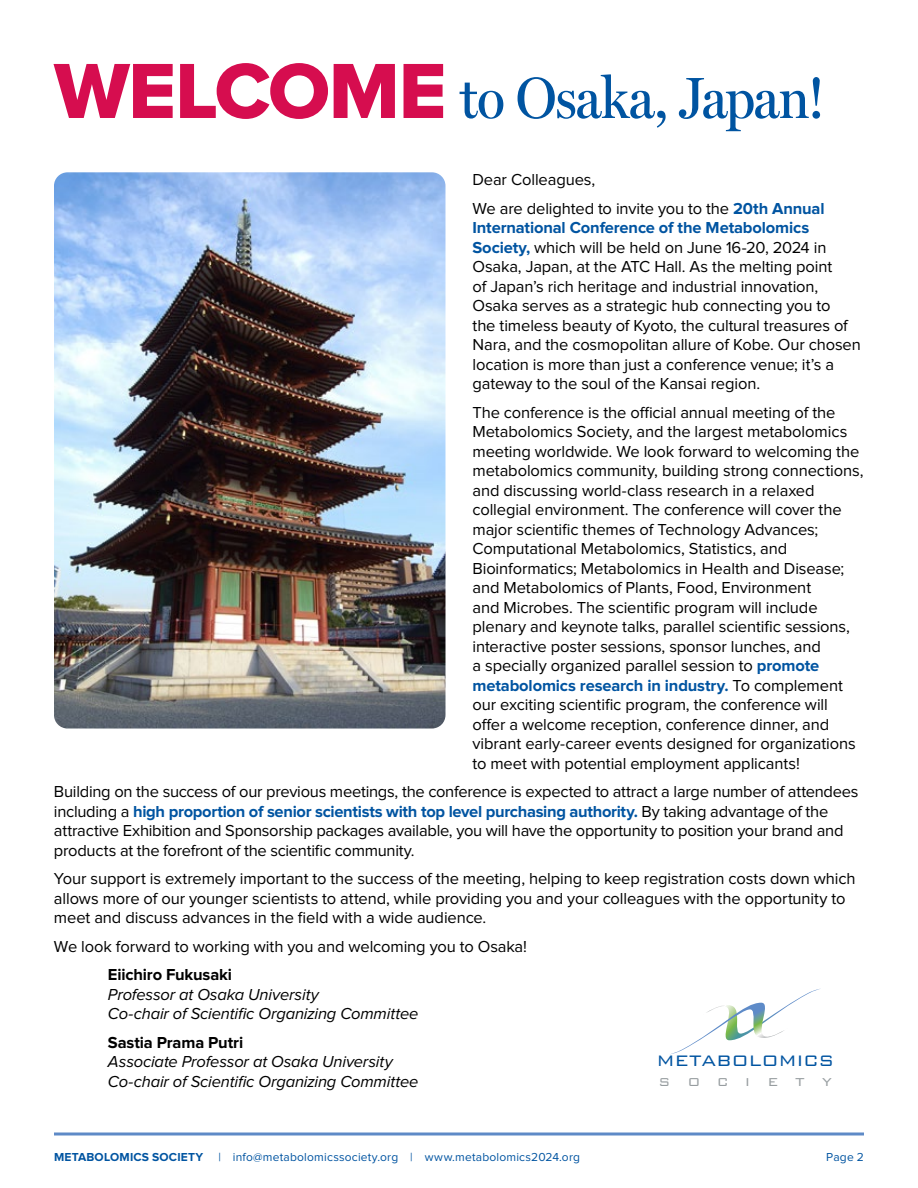
<style>
.page{position:relative;width:918px;height:1188px;background:#fff}
.page>*{position:absolute;margin:0;border:0;box-sizing:border-box;transform-origin:0 0}
.t1{font:58.5px "Miller Headline";letter-spacing:-.015em;color:#0054a1}
.t2{font:300 20.25px "Bank Gothic BT";letter-spacing:-.025em;color:#0054a1}
.t3{font:16.5px/19.5px "Proxima Nova";letter-spacing:-.01em;color:#000}
.t4{font:italic 16.5px/19.5px "Proxima Nova";letter-spacing:-.01em;color:#000}
.t5{font:700 16.5px "Proxima Nova";letter-spacing:-.01em;color:#000}
.t6{font:300 15.3px "Bank Gothic BT";letter-spacing:1.09em;color:#979da0}
.t7{font:12px "Proxima Nova";letter-spacing:.015em;color:#0054a1}
.t8{font:700 12px "Proxima Nova";letter-spacing:.02em;color:#0054a1}
.s1{font-family:"Proxima Nova Extrabld";font-size:81px;color:#d60d4f}
.s2{font-weight:700;color:#0054a1}
</style>
<div class="page">
<svg style="left:54px;top:1132px;width:810px;height:4px;background:#86a7d4"></svg>
<svg style="left:671px;top:989px;width:149px;height:65px"></svg>
<img style="left:54px;top:172px;width:392px;height:557px">
<h1 class="t1" style="left:54px;top:63px;width:773px"><span class="s1">WELCOME</span> to Osaka, Japan!</h1>
<p class="t3" style="left:472px;top:166px;width:354px;line-height:28.5px">Dear Colleagues,<br>We are delighted to invite you to the <span class="s2">20th Annual</span></p>
<p class="t3" style="left:472px;top:219px;width:390px"><span class="s2">International Conference of the Metabolomics Society,</span> which will be held on June 16-20, 2024 in Osaka, Japan, at the ATC Hall. As the melting point<br>of Japan’s rich heritage and industrial innovation, Osaka serves as a strategic hub connecting you to<br>the timeless beauty of Kyoto, the cultural treasures of Nara, and the cosmopolitan allure of Kobe. Our chosen location is more than just a conference venue; it’s a gateway to the soul of the Kansai region.</p>
<p class="t3" style="left:472px;top:403px;width:393px">The conference is the official annual meeting of the Metabolomics Society, and the largest metabolomics meeting worldwide. We look forward to welcoming the metabolomics community, building strong connections, and discussing world-class research in a relaxed collegial environment. The conference will cover the major scientific themes of Technology Advances; Computational Metabolomics, Statistics, and Bioinformatics; Metabolomics in Health and Disease; and Metabolomics of Plants, Food, Environment<br>and Microbes. The scientific program will include plenary and keynote talks, parallel scientific sessions, interactive poster sessions, sponsor lunches, and<br>a specially organized parallel session to <span class="s2">promote metabolomics research in industry.</span> To complement our exciting scientific program, the conference will offer a welcome reception, conference dinner, and vibrant early-career events designed for organizations to meet with potential employment applicants!</p>
<p class="t3" style="left:54px;top:783px;width:806px">Building on the success of our previous meetings, the conference is expected to attract a large number of attendees including a <span class="s2">high proportion of senior scientists with top level purchasing authority.</span> By taking advantage of the attractive Exhibition and Sponsorship packages available, you will have the opportunity to position your brand and products at the forefront of the scientific community.</p>
<p class="t3" style="left:54px;top:870px;width:803px">Your support is extremely important to the success of the meeting, helping to keep registration costs down which allows more of our younger scientists to attend, while providing you and your colleagues with the opportunity to meet and discuss advances in the field with a wide audience.</p>
<p class="t3" style="left:54px;top:937px;width:475px">We look forward to working with you and welcoming you to Osaka!</p>
<p class="t5" style="left:108px;top:967px;width:126px">Eiichiro Fukusaki</p>
<p class="t4" style="left:108px;top:985px;width:312px">Professor at Osaka University<br>Co-chair of Scientific Organizing Committee</p>
<p class="t5" style="left:108px;top:1035px;width:137px">Sastia Prama Putri</p>
<p class="t4" style="left:108px;top:1053px;width:312px">Associate Professor at Osaka University<br>Co-chair of Scientific Organizing Committee</p>
<p class="t2" style="left:657px;top:1050px;width:179px">METABOLOMICS</p>
<p class="t6" style="left:659px;top:1074px;width:175px">SOCIETY</p>
<p class="t8" style="left:54px;top:1152px;width:151px">METABOLOMICS SOCIETY</p>
<p class="t7" style="left:218px;top:1152px;width:363px">| info@metabolomicssociety.org | www.metabolomics2024.org</p>
<p class="t7" style="left:826px;top:1152px;width:39px">Page 2</p>
</div>
